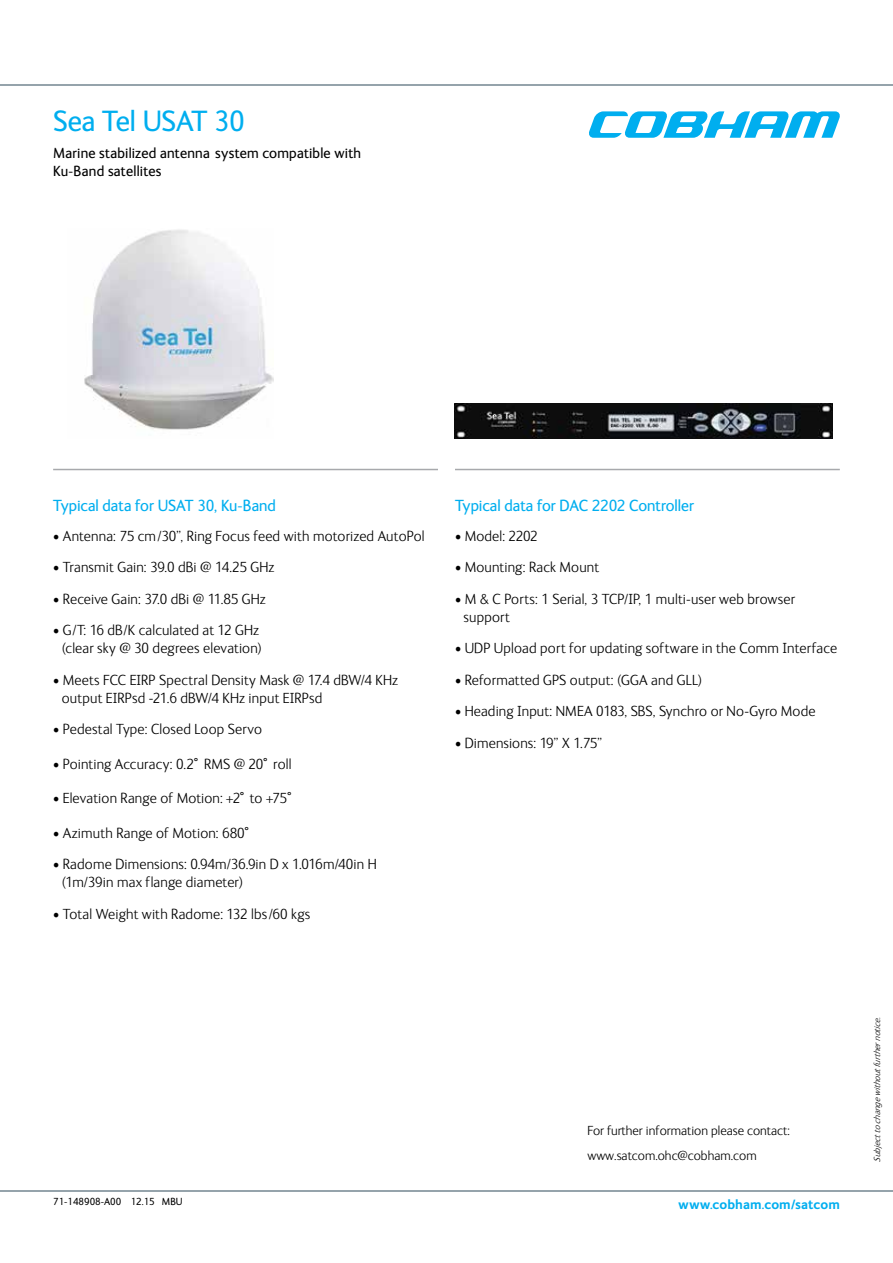
<style>
.page{position:relative;width:893px;height:1263px;background:#fff}
.page>*{position:absolute;margin:0;border:0;box-sizing:border-box;transform-origin:0 0}
.t1{font:30px "FS Ingrid";letter-spacing:-.01em;color:#00aeef}
.t2{font:16.5px "FS Ingrid";color:#00aeef}
.t3{font:300 15px/18px "FS Ingrid";letter-spacing:.01em;color:#000}
.t4{font:15px/18px "FS Ingrid";letter-spacing:.015em;color:#000}
.t5{font:300 13.5px/24.8px "FS Ingrid";color:#000}
.t6{font:700 13.5px "FS Ingrid";letter-spacing:.005em;color:#00aeef}
.t7{font:10.5px "FS Ingrid";color:#000}
.t8{font:italic 300 9px "FS Ingrid";color:#000}
.s1{font-weight:400;font-size:21px}
</style>
<div class="page">
<hr style="left:0;top:1191px;width:893px;height:1px;background:#95a3ab">
<svg style="left:589px;top:111px;width:251px;height:27px"></svg>
<hr style="left:0;top:84px;width:893px;height:2px;background:#95a3ab">
<hr style="left:53px;top:469px;width:385px;height:1px;background:#a7a9ac">
<hr style="left:455px;top:469px;width:385px;height:1px;background:#a7a9ac">
<img style="left:454px;top:404px;width:378px;height:35px">
<img style="left:84px;top:229px;width:189px;height:201px">
<h1 class="t1" style="left:53px;top:106px;width:193px">Sea Tel USAT 30</h1>
<p class="t4" style="left:53px;top:144px;width:309px">Marine stabilized antenna system compatible with<br>Ku-Band satellites</p>
<p class="t2" style="left:53px;top:496px;width:224px">Typical data for USAT 30, Ku-Band</p>
<p class="t3" style="left:53px;top:527px;width:373px">• Antenna: 75 cm/30”, Ring Focus feed with motorized AutoPol</p>
<p class="t3" style="left:53px;top:558px;width:223px">• Transmit Gain: 39.0 dBi @ 14.25 GHz</p>
<p class="t3" style="left:53px;top:590px;width:214px">• Receive Gain: 37.0 dBi @ 11.85 GHz</p>
<p class="t3" style="left:53px;top:621px;width:210px;text-align:center">• G/T: 16 dB/K calculated at 12 GHz (clear sky @ 30 degrees elevation)</p>
<p class="t3" style="left:62px;top:671px;width:338px;text-indent:-9px">• Meets FCC EIRP Spectral Density Mask @ 17.4 dBW/4 KHz output EIRPsd -21.6 dBW/4 KHz input EIRPsd</p>
<p class="t3" style="left:53px;top:720px;width:210px">• Pedestal Type: Closed Loop Servo</p>
<p class="t3" style="left:53px;top:755px;width:240px">• Pointing Accuracy: 0.2<span class="s1">°</span> RMS @ 20<span class="s1">°</span> roll</p>
<p class="t3" style="left:53px;top:789px;width:241px">• Elevation Range of Motion: +2<span class="s1">°</span> to +75<span class="s1">°</span></p>
<p class="t3" style="left:53px;top:824px;width:198px">• Azimuth Range of Motion: 680<span class="s1">°</span></p>
<p class="t3" style="left:62px;top:855px;width:316px;text-indent:-9px">• Radome Dimensions: 0.94m/36.9in D x 1.016m/40in H (1m/39in max flange diameter)</p>
<p class="t3" style="left:53px;top:905px;width:259px">• Total Weight with Radome: 132 lbs/60 kgs</p>
<p class="t2" style="left:455px;top:496px;width:241px">Typical data for DAC 2202 Controller</p>
<p class="t3" style="left:455px;top:527px;width:84px">• Model: 2202</p>
<p class="t3" style="left:455px;top:558px;width:146px">• Mounting: Rack Mount</p>
<p class="t3" style="left:464px;top:590px;width:333px;text-indent:-9px">• M &amp; C Ports: 1 Serial, 3 TCP/IP, 1 multi-user web browser support</p>
<p class="t3" style="left:455px;top:639px;width:384px">• UDP Upload port for updating software in the Comm Interface</p>
<p class="t3" style="left:455px;top:671px;width:249px">• Reformatted GPS output: (GGA and GLL)</p>
<p class="t3" style="left:455px;top:702px;width:362px">• Heading Input: NMEA 0183, SBS, Synchro or No-Gyro Mode</p>
<p class="t3" style="left:455px;top:734px;width:149px">• Dimensions: 19” X 1.75”</p>
<p class="t7" style="left:53px;top:1196px;width:131px">71-148908-A00 12.15 MBU</p>
<p class="t5" style="left:587px;top:1118px;width:204px">For further information please contact: www.satcom.ohc@cobham.com</p>
<p class="t6" style="left:679px;top:1197px;width:163px">www.cobham.com/satcom</p>
<p class="t8" style="left:873px;top:1161px;width:148px;rotate:-90deg">Subjectto chang e withoutfurthernotice.</p>
</div>
